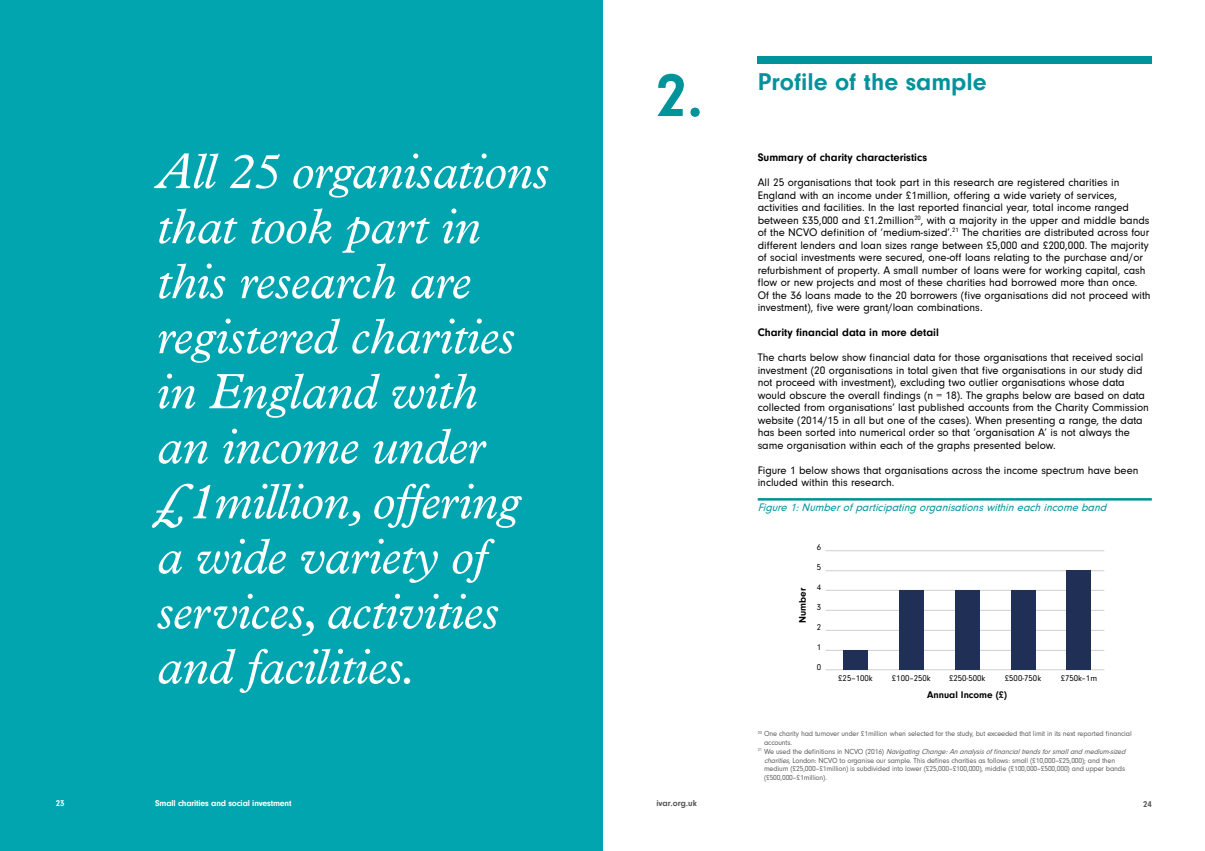
<style>
.page{position:relative;width:1205px;height:851px;background:#fff}
.page>*{position:absolute;margin:0;border:0;box-sizing:border-box;transform-origin:0 0}
.t1{font:700 62.5px "Neuzeit Gro";color:#00939b}
.t2{font:italic 50px/55px "Plantin";letter-spacing:-.01em;color:#fff}
.t3{font:700 25px "Neuzeit Gro";color:#00939b}
.t4{font:11.25px/12.5px "Neuzeit Gro";color:#000}
.t5{font:700 11.25px "Neuzeit Gro";color:#000}
.t6{font:italic 11.25px "Neuzeit Gro";color:#00939b}
.t7{font:700 10px "Neuzeit Gro";color:#000}
.t8{font:8.75px "Neuzeit Gro";color:#000}
.t9{font:700 8.75px "Neuzeit Gro";letter-spacing:-.02em;color:#fff}
.t10{font:700 8.75px "Neuzeit Gro";color:#575756}
.t11{font:7.5px "Neuzeit Gro";letter-spacing:-.02em;color:#646363}
.t12{font:italic 7.5px "Neuzeit Gro";color:#646363}
.s1{font-style:normal}
.s2{font-style:italic}
</style>
<div class="page">
<hr style="left:825px;top:669px;width:279px;height:1px;background:#d0d0d0">
<hr style="left:825px;top:650px;width:279px;height:1px;background:#d0d0d0">
<hr style="left:825px;top:630px;width:279px;height:1px;background:#d0d0d0">
<hr style="left:825px;top:610px;width:279px;height:1px;background:#d0d0d0">
<hr style="left:825px;top:590px;width:279px;height:1px;background:#d0d0d0">
<hr style="left:825px;top:570px;width:279px;height:1px;background:#d0d0d0">
<hr style="left:825px;top:550px;width:279px;height:1px;background:#d0d0d0">
<div style="left:843px;top:650px;width:25px;height:19px;background:#1f2f56"></div>
<div style="left:899px;top:590px;width:25px;height:79px;background:#1f2f56"></div>
<div style="left:955px;top:590px;width:24px;height:79px;background:#1f2f56"></div>
<div style="left:1010px;top:590px;width:25px;height:79px;background:#1f2f56"></div>
<div style="left:1066px;top:570px;width:25px;height:99px;background:#1f2f56"></div>
<div style="left:0;top:0;width:602px;height:850px;background:#00a5af"></div>
<hr style="left:758px;top:498px;width:394px;height:2px;background:#00939b">
<div style="left:758px;top:57px;width:394px;height:7px;background:#00939b"></div>
<h2 class="t2" style="left:157px;top:143px;width:394px">All 25 organisations that took part in this research are registered charities in England with<br>an income under £1million, offering a wide variety of services, activities and facilities.</h2>
<h1 class="t1" style="left:656px;top:60px;width:49px">2.</h1>
<h3 class="t3" style="left:758px;top:68px;width:230px">Profile of the sample</h3>
<p class="t5" style="left:758px;top:151px;width:171px">Summary of charity characteristics</p>
<p class="t4" style="left:758px;top:176px;width:394px">All 25 organisations that took part in this research are registered charities in England with an income under £1million, offering a wide variety of services, activities and facilities. In the last reported financial year, total income ranged between £35,000 and £1.2million<sup>20</sup>, with a majority in the upper and middle bands of the NCVO definition of ‘medium-sized’.<sup>21</sup> The charities are distributed across four different lenders and loan sizes range between £5,000 and £200,000. The majority of social investments were secured, one-off loans relating to the purchase and/or refurbishment of property. A small number of loans were for working capital, cash flow or new projects and most of these charities had borrowed more than once.<br>Of the 36 loans made to the 20 borrowers (five organisations did not proceed with investment), five were grant/loan combinations.</p>
<p class="t5" style="left:758px;top:326px;width:183px">Charity financial data in more detail</p>
<p class="t4" style="left:758px;top:351px;width:393px">The charts below show financial data for those organisations that received social investment (20 organisations in total given that five organisations in our study did not proceed with investment), excluding two outlier organisations whose data would obscure the overall findings (n = 18). The graphs below are based on data collected from organisations’ last published accounts from the Charity Commission website (2014/15 in all but one of the cases). When presenting a range, the data has been sorted into numerical order so that ‘organisation A’ is not always the same organisation within each of the graphs presented below.</p>
<p class="t4" style="left:758px;top:464px;width:382px">Figure 1 below shows that organisations across the income spectrum have been included within this research.</p>
<p class="t6" style="left:758px;top:501px;width:353px">Figure1:Numberofparticipating organisationswithineachincomeband</p>
<p class="t7" style="left:797px;top:622px;width:36px;rotate:-90deg">Number</p>
<p class="t8" style="left:816px;top:542px;width:6px">6</p>
<p class="t8" style="left:816px;top:562px;width:6px">5</p>
<p class="t8" style="left:816px;top:582px;width:6px">4</p>
<p class="t8" style="left:816px;top:602px;width:6px">3</p>
<p class="t8" style="left:816px;top:622px;width:6px">2</p>
<p class="t8" style="left:816px;top:642px;width:6px">1</p>
<p class="t8" style="left:816px;top:662px;width:6px">0</p>
<p class="t8" style="left:838px;top:673px;width:36px">£25–100k</p>
<p class="t8" style="left:892px;top:673px;width:40px">£100–250k</p>
<p class="t8" style="left:949px;top:673px;width:38px">£250-500k</p>
<p class="t8" style="left:1005px;top:673px;width:38px">£500-750k</p>
<p class="t8" style="left:1060px;top:673px;width:38px">£750k–1m</p>
<p class="t7" style="left:927px;top:689px;width:81px">Annual Income (£)</p>
<p class="t11" style="left:758px;top:729px;width:375px"><sup>20</sup> One charity had turnover under £1million when selected for the study, but exceeded that limit in its next reported financial</p>
<p class="t11" style="left:764px;top:738px;width:30px">accounts.</p>
<p class="t12" style="left:758px;top:747px;width:371px"><sup>2</sup> <sup>1</sup> <span class="s1">W e u s e d t h e d e fi n i t i o n s i n N C V O ( 2 0 1 6 )</span> NavigatingChange:Ananalysisoffinancialtrendsforsmallandmedium-sized</p>
<p class="t11" style="left:764px;top:756px;width:353px"><span class="s2">charities</span>, London: NCVO to organise our sample. This defines charities as follows: small (£10,000–£25,000); and then</p>
<p class="t11" style="left:764px;top:764px;width:363px">medium (£25,000–£1million) is subdivided into lower (£25,000–£100,000), middle (£100,000–£500,000) and upper bands</p>
<p class="t11" style="left:764px;top:773px;width:65px">(£500,000–£1million).</p>
<p class="t9" style="left:56px;top:798px;width:10px">23</p>
<p class="t9" style="left:155px;top:798px;width:138px">Small charities and social investment</p>
<p class="t10" style="left:656px;top:798px;width:42px">ivar.org.uk</p>
<p class="t10" style="left:1143px;top:799px;width:10px">24</p>
</div>
